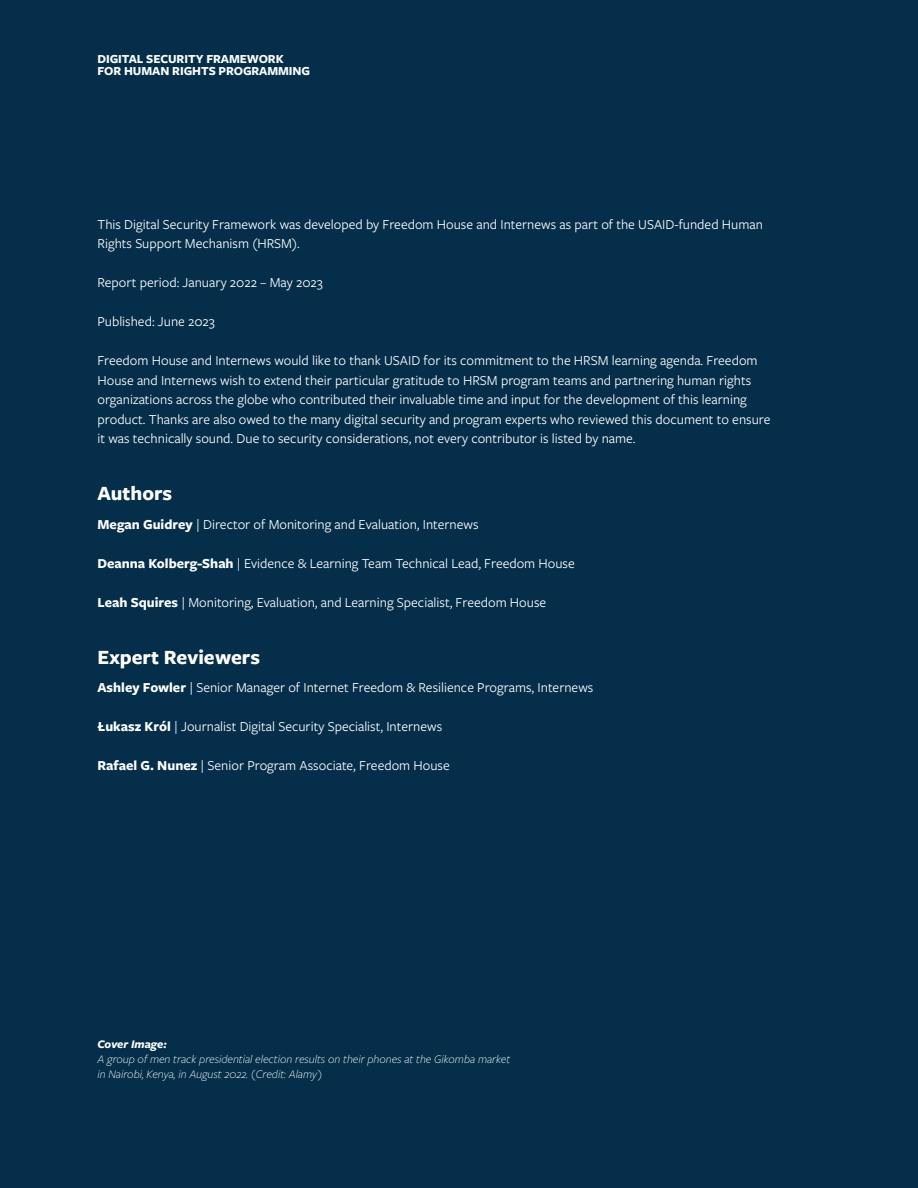
<style>
.page{position:relative;width:918px;height:1188px;background:#052e4a}
.page>*{position:absolute;margin:0;border:0;box-sizing:border-box;transform-origin:0 0}
.t1{font:700 21px "Freight Sans Pro";color:#fff}
.t2{font:14.25px/19.5px "Freight Sans Pro";color:#fff}
.t3{font:700 12.75px/12px "Freight Sans Pro";letter-spacing:-.005em;color:#fff}
.t4{font:italic 300 12px/15px "Freight Sans Pro";color:#fff}
.t5{font:italic 700 12px "Freight Sans Pro";color:#fff}
.s1{font-weight:700}
</style>
<div class="page">
<p class="t3" style="left:98px;top:52px;width:214px">DIGITAL SECURITY FRAMEWORK<br>FOR HUMAN RIGHTS PROGRAMMING</p>
<p class="t2" style="left:98px;top:214px;width:667px">This Digital Security Framework was developed by Freedom House and Internews as part of the USAID-funded Human<br>Rights Support Mechanism (HRSM).</p>
<p class="t2" style="left:98px;top:272px;width:227px">Report period: January 2022 – May 2023</p>
<p class="t2" style="left:98px;top:311px;width:119px">Published: June 2023</p>
<p class="t2" style="left:98px;top:350px;width:675px">Freedom House and Internews would like to thank USAID for its commitment to the HRSM learning agenda. Freedom House and Internews wish to extend their particular gratitude to HRSM program teams and partnering human rights organizations across the globe who contributed their invaluable time and input for the development of this learning product. Thanks are also owed to the many digital security and program experts who reviewed this document to ensure it was technically sound. Due to security considerations, not every contributor is listed by name.</p>
<h1 class="t1" style="left:98px;top:479px;width:76px">Authors</h1>
<p class="t2" style="left:98px;top:514px;width:383px"><span class="s1">Megan Guidrey</span> | Director of Monitoring and Evaluation, Internews</p>
<p class="t2" style="left:98px;top:553px;width:479px"><span class="s1">Deanna Kolberg-Shah</span> | Evidence &amp; Learning Team Technical Lead, Freedom House</p>
<p class="t2" style="left:98px;top:592px;width:450px"><span class="s1">Leah Squires</span> | Monitoring, Evaluation, and Learning Specialist, Freedom House</p>
<h1 class="t1" style="left:98px;top:642px;width:164px">Expert Reviewers</h1>
<p class="t2" style="left:98px;top:677px;width:497px"><span class="s1">Ashley Fowler</span> | Senior Manager of Internet Freedom &amp; Resilience Programs, Internews</p>
<p class="t2" style="left:98px;top:716px;width:346px"><span class="s1">Łukasz Król</span> | Journalist Digital Security Specialist, Internews</p>
<p class="t2" style="left:98px;top:755px;width:354px"><span class="s1">Rafael G. Nunez</span> | Senior Program Associate, Freedom House</p>
<p class="t5" style="left:98px;top:1036px;width:71px">Cover Image:</p>
<p class="t4" style="left:98px;top:1051px;width:414px">A group of men track presidential election results on their phones at the Gikomba market in Nairobi, Kenya, in August 2022. (Credit: Alamy)</p>
</div>
